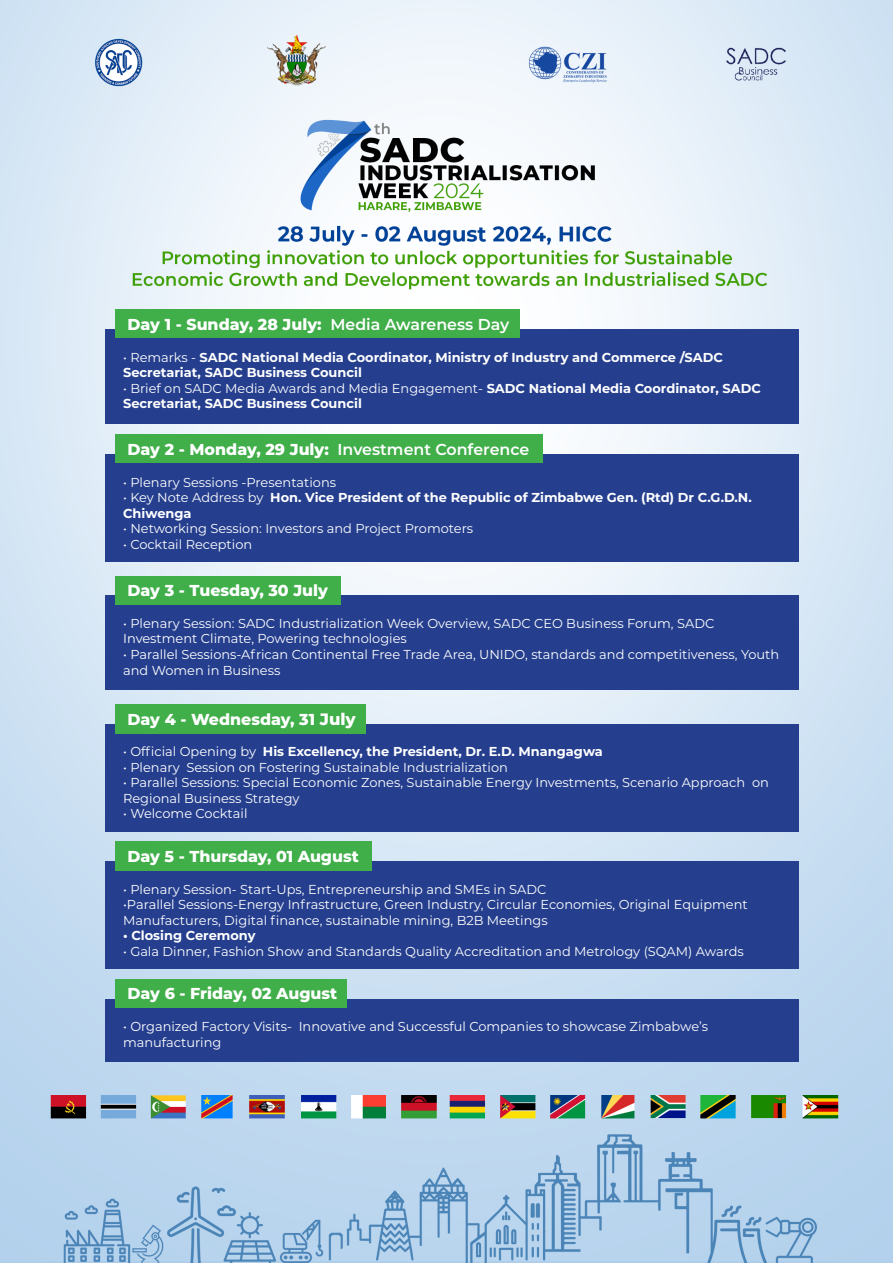
<style>
.page{position:relative;width:893px;height:1263px;background:#fff}
.page>*{position:absolute;margin:0;border:0;box-sizing:border-box;transform-origin:0 0}
.t1{font:800 15.75px "Montserrat";color:#fff}
.t2{font:600 15.75px "Montserrat";color:#fff}
.t3{font:12.9px/15.6px "Montserrat";color:#fff}
.t4{font:700 12.9px/15.6px "Montserrat";color:#fff}
.s1{font-weight:600}
.s2{font-weight:400}
.s3{font-weight:800}
.s4{font-size:16.5px}
</style>
<div class="page">
<img style="left:0;top:0;width:893px;height:1263px">
<div style="left:105px;top:330px;width:693px;height:94px;background:#253f8e"></div>
<div style="left:115px;top:309px;width:405px;height:29px;background:#40ae49"></div>
<div style="left:105px;top:455px;width:693px;height:107px;background:#253f8e"></div>
<div style="left:105px;top:596px;width:693px;height:94px;background:#253f8e"></div>
<div style="left:105px;top:724px;width:693px;height:107px;background:#253f8e"></div>
<div style="left:105px;top:862px;width:693px;height:107px;background:#253f8e"></div>
<div style="left:105px;top:999px;width:693px;height:62px;background:#253f8e"></div>
<div style="left:115px;top:434px;width:427px;height:29px;background:#40ae49"></div>
<div style="left:115px;top:576px;width:225px;height:29px;background:#40ae49"></div>
<div style="left:115px;top:704px;width:250px;height:29px;background:#40ae49"></div>
<div style="left:115px;top:841px;width:256px;height:30px;background:#40ae49"></div>
<div style="left:115px;top:979px;width:231px;height:29px;background:#40ae49"></div>
<p class="t1" style="left:127px;top:312px;width:383px">Day 1 - Sunday, 28 July: <span class="s1">Media Awareness Day</span></p>
<p class="t4" style="left:123px;top:349px;width:601px"><span class="s2">• Remarks -</span> SADC National Media Coordinator, Ministry of Industry and Commerce /SADC<br>Secretariat, SADC Business Council</p>
<p class="t4" style="left:123px;top:380px;width:639px"><span class="s2">• Brief on SADC Media Awards and Media Engagement-</span> SADC National Media Coordinator, SADC<br>Secretariat, SADC Business Council</p>
<p class="t2" style="left:127px;top:438px;width:403px"><span class="s3">Day 2 - Monday, 29 July:</span> Investment Conference</p>
<p class="t3" style="left:123px;top:474px;width:215px">• Plenary Sessions -Presentations</p>
<p class="t4" style="left:123px;top:489px;width:630px"><span class="s2">• Key Note Address by</span> Hon. Vice President of the Republic of Zimbabwe Gen. (Rtd) Dr C.G.D.N.<br>Chiwenga</p>
<p class="t3" style="left:123px;top:520px;width:352px">• Networking Session: Investors and Project Promoters</p>
<p class="t3" style="left:123px;top:536px;width:131px">• Cocktail Reception</p>
<p class="t1" style="left:127px;top:579px;width:202px">Day 3 - Tuesday, 30 July</p>
<p class="t3" style="left:123px;top:615px;width:593px">• Plenary Session: SADC Industrialization Week Overview, SADC CEO Business Forum, SADC<br>Investment Climate, Powering technologies</p>
<p class="t3" style="left:123px;top:646px;width:658px">• Parallel Sessions-African Continental Free Trade Area, UNIDO, standards and competitiveness, Youth and Women in Business</p>
<p class="t1" style="left:127px;top:708px;width:230px">Day 4 - Wednesday, 31 <span class="s4">July</span></p>
<p class="t4" style="left:123px;top:743px;width:481px"><span class="s2">• Official Opening by</span> His Excellency, the President, Dr. E.D. Mnangagwa</p>
<p class="t3" style="left:123px;top:759px;width:386px">• Plenary Session on Fostering Sustainable Industrialization</p>
<p class="t3" style="left:123px;top:774px;width:647px">• Parallel Sessions: Special Economic Zones, Sustainable Energy Investments, Scenario Approach on<br>Regional Business Strategy</p>
<p class="t3" style="left:123px;top:805px;width:126px">• Welcome Cocktail</p>
<p class="t1" style="left:127px;top:844px;width:233px">Day 5 - Thursday, 01 August</p>
<p class="t3" style="left:123px;top:881px;width:425px">• Plenary Session- Start-Ups, Entrepreneurship and SMEs in SADC</p>
<p class="t3" style="left:123px;top:896px;width:626px">•Parallel Sessions-Energy Infrastructure, Green Industry, Circular Economies, Original Equipment<br>Manufacturers, Digital finance, sustainable mining, B2B Meetings</p>
<p class="t4" style="left:123px;top:927px;width:134px">• Closing Ceremony</p>
<p class="t3" style="left:123px;top:943px;width:622px">• Gala Dinner, Fashion Show and Standards Quality Accreditation and Metrology (SQAM) Awards</p>
<p class="t1" style="left:127px;top:982px;width:211px">Day 6 - Friday, 02 August</p>
<p class="t3" style="left:123px;top:1018px;width:586px">• Organized Factory Visits- Innovative and Successful Companies to showcase Zimbabwe’s manufacturing</p>
</div>
